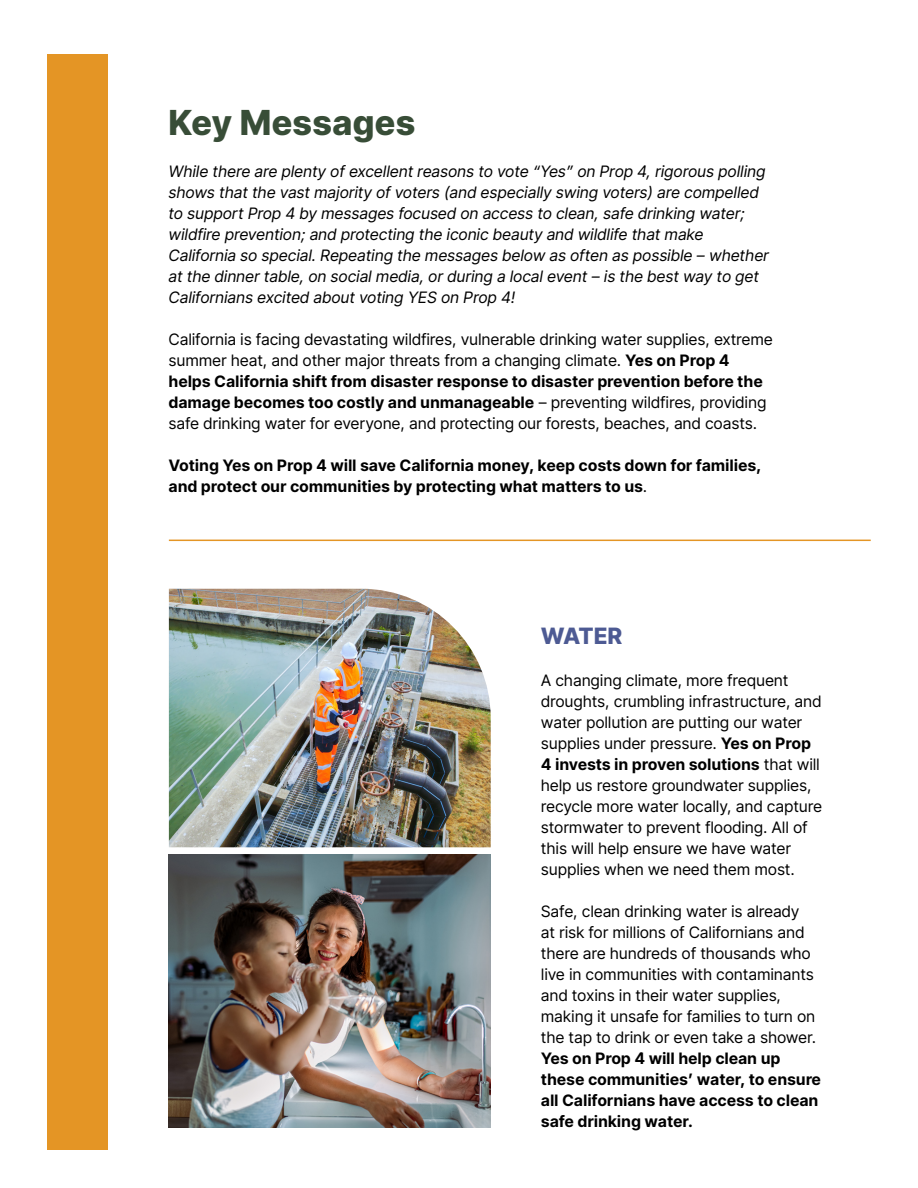
<style>
.page{position:relative;width:918px;height:1188px;background:#fff}
.page>*{position:absolute;margin:0;border:0;box-sizing:border-box;transform-origin:0 0}
.t1{font:800 34.5px "Inter Tight";letter-spacing:.03em;color:#384d37}
.t2{font:800 22.5px "Inter Tight";letter-spacing:-.01em;color:#4d5a93}
.t3{font:15.75px/21px "Inter Tight";letter-spacing:.03em;color:#000}
.t4{font:italic 15.75px/21px "Inter Tight";letter-spacing:.03em;color:#000}
.t5{font:700 15.75px/21px "Inter Tight";letter-spacing:.03em;color:#000}
.s1{font-weight:700}
.s2{font-weight:400}
</style>
<div class="page">
<img style="left:169px;top:589px;width:322px;height:258px">
<img style="left:169px;top:855px;width:322px;height:272px">
<hr style="left:169px;top:540px;width:702px;height:1px;background:#e49525">
<div style="left:47px;top:54px;width:60px;height:1095px;background:#e49525"></div>
<h1 class="t1" style="left:169px;top:97px;width:248px">Key Messages</h1>
<p class="t4" style="left:169px;top:160px;width:601px">While there are plenty of excellent reasons to vote “Yes” on Prop 4, rigorous polling shows that the vast majority of voters (and especially swing voters) are compelled to support Prop 4 by messages focused on access to clean, safe drinking water; wildfire prevention; and protecting the iconic beauty and wildlife that make California so special. Repeating the messages below as often as possible – whether at the dinner table, on social media, or during a local event – is the best way to get Californians excited about voting YES on Prop 4!</p>
<p class="t3" style="left:169px;top:328px;width:605px">California is facing devastating wildfires, vulnerable drinking water supplies, extreme summer heat, and other major threats from a changing climate. <span class="s1">Yes on Prop 4 helps California shift from disaster response to disaster prevention before the damage becomes too costly and unmanageable</span> – preventing wildfires, providing safe drinking water for everyone, and protecting our forests, beaches, and coasts.</p>
<p class="t5" style="left:169px;top:454px;width:594px">Voting Yes on Prop 4 will save California money, keep costs down for families, and protect our communities by protecting what matters to us<span class="s2">.</span></p>
<h2 class="t2" style="left:541px;top:619px;width:83px">WATER</h2>
<p class="t3" style="left:541px;top:670px;width:282px">A changing climate, more frequent droughts, crumbling infrastructure, and water pollution are putting our water supplies under pressure. <span class="s1">Yes on Prop 4 invests in proven solutions</span> that will help us restore groundwater supplies, recycle more water locally, and capture stormwater to prevent flooding. All of this will help ensure we have water supplies when we need them most.</p>
<p class="t3" style="left:541px;top:900px;width:276px">Safe, clean drinking water is already at risk for millions of Californians and there are hundreds of thousands who live in communities with contaminants and toxins in their water supplies, making it unsafe for families to turn on the tap to drink or even take a shower.</p>
<p class="t5" style="left:541px;top:1047px;width:281px">Yes on Prop 4 will help clean up these communities’ water, to ensure all Californians have access to clean safe drinking water.</p>
</div>
